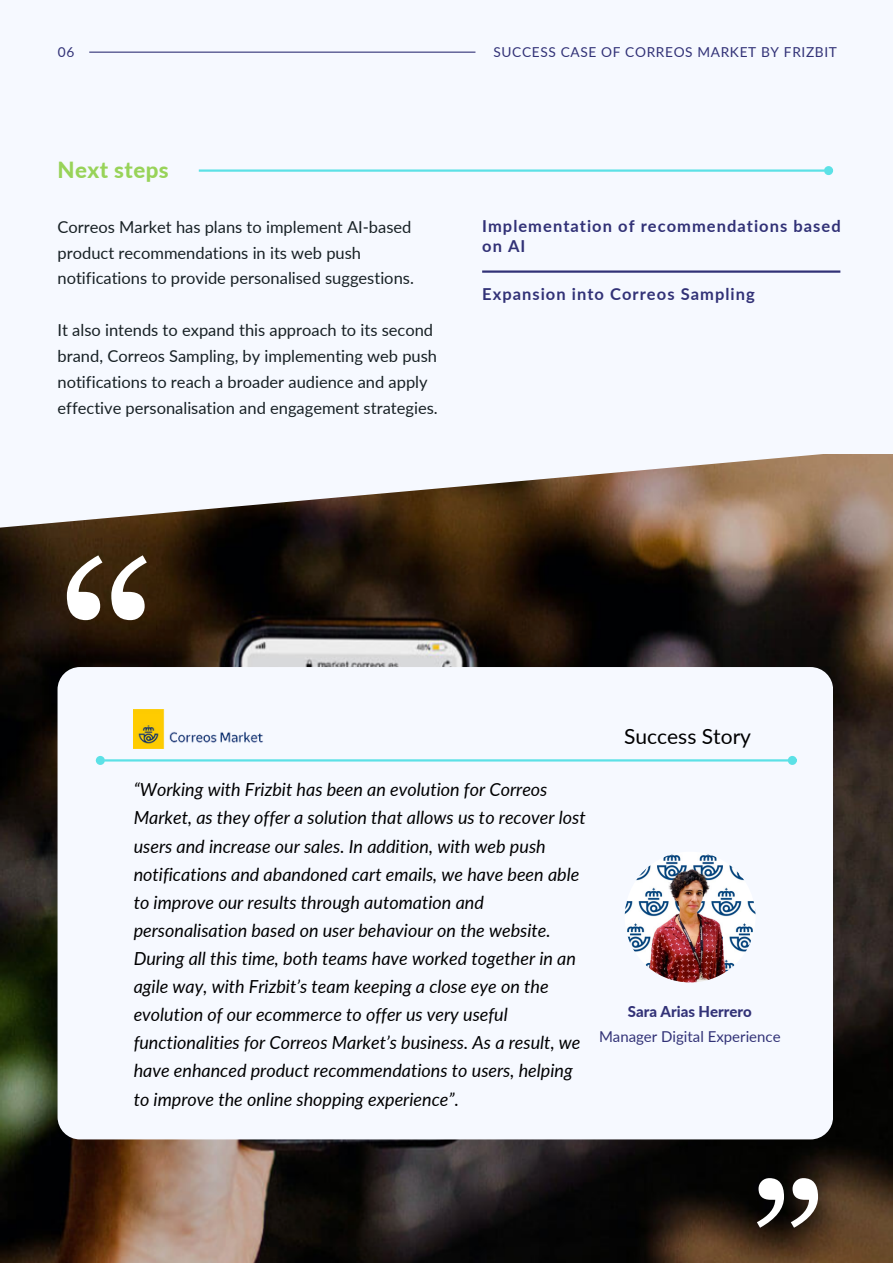
<style>
.page{position:relative;width:893px;height:1264px;background:#fff}
.page>*{position:absolute;margin:0;border:0;box-sizing:border-box;transform-origin:0 0}
.t1{font:245.25px "Georgia Pro";color:#fff}
.t2{font:187.65px "Georgia Pro";color:#fff}
.t3{font:800 22.2px "Lato";letter-spacing:.02em;color:#98d359}
.t4{font:21px "Lato";color:#000}
.t5{font:italic 18px/28px "Lato";color:#000}
.t6{font:16.5px/25.8px "Lato";color:#182125}
.t7{font:700 16.5px/20.2px "Lato";letter-spacing:.065em;color:#323277}
.t8{font:15px "Lato";color:#323277}
.t9{font:800 15px "Lato";color:#323277}
.t10{font:13.65px "Lato";letter-spacing:.045em;color:#323277}
</style>
<div class="page">
<img style="left:0;top:931px;width:892px;height:330px">
<svg style="left:0;top:454px;width:892px;height:477px;background:#51443a"></svg>
<div style="left:0;top:0;width:892px;height:454px;background:#f6f9ff"></div>
<div style="left:0;top:48px;width:139px;height:453px;background:#f6f9ff"></div>
<hr style="left:89px;top:52px;width:386px;height:1px;background:#323277">
<hr style="left:199px;top:169px;width:625px;height:3px;background:#5ce1e6">
<div style="left:825px;top:167px;width:6px;height:7px;background:#5ce1e6;border-radius:50%"></div>
<div style="left:824px;top:166px;width:9px;height:9px;border:2px solid #5ce1e6;border-radius:50%"></div>
<hr style="left:482px;top:270px;width:358px;height:3px;background:#323277">
<div style="left:58px;top:667px;width:775px;height:472px;background:#f6f9ff;border-radius:22px"></div>
<img style="left:624px;top:851px;width:131px;height:131px;border-radius:50%">
<hr style="left:104px;top:759px;width:684px;height:2px;background:#5ce1e6">
<div style="left:97px;top:757px;width:7px;height:6px;background:#5ce1e6;border-radius:50%"></div>
<div style="left:96px;top:756px;width:9px;height:9px;border:2px solid #5ce1e6;border-radius:50%"></div>
<div style="left:788px;top:757px;width:7px;height:6px;background:#5ce1e6;border-radius:50%"></div>
<div style="left:787px;top:756px;width:9px;height:9px;border:2px solid #5ce1e6;border-radius:50%"></div>
<img style="left:134px;top:709px;width:129px;height:39px">
<p class="t10" style="left:58px;top:43px;width:18px">06</p>
<p class="t3" style="left:58px;top:156px;width:113px">Next steps</p>
<p class="t6" style="left:58px;top:213px;width:358px">Correos Market has plans to implement AI-based product recommendations in its web push notifications to provide personalised suggestions.</p>
<p class="t6" style="left:58px;top:317px;width:382px">It also intends to expand this approach to its second brand, Correos Sampling, by implementing web push notifications to reach a broader audience and apply effective personalisation and engagement strategies.</p>
<p class="t10" style="left:493px;top:43px;width:345px">SUCCESS CASE OF CORREOS MARKET BY FRIZBIT</p>
<p class="t7" style="left:482px;top:215px;width:360px">Implementation of recommendations based on AI</p>
<p class="t7" style="left:482px;top:283px;width:274px">Expansion into Correos Sampling</p>
<p class="t1" style="left:58px;top:513px;width:102px">“</p>
<p class="t4" style="left:624px;top:723px;width:128px">Success Story</p>
<p class="t5" style="left:134px;top:775px;width:453px">“Working with Frizbit has been an evolution for Correos Market, as they offer a solution that allows us to recover lost users and increase our sales. In addition, with web push notifications and abandoned cart emails, we have been able to improve our results through automation and personalisation based on user behaviour on the website.<br>During all this time, both teams have worked together in an agile way, with Frizbit’s team keeping a close eye on the evolution of our ecommerce to offer us very useful functionalities for Correos Market’s business. As a result, we have enhanced product recommendations to users, helping to improve the online shopping experience”.</p>
<p class="t9" style="left:627px;top:1002px;width:125px">Sara Arias Herrero</p>
<p class="t8" style="left:599px;top:1027px;width:183px">Manager Digital Experience</p>
<p class="t2" style="left:825px;top:1259px;width:78px;rotate:-180deg">“</p>
</div>
